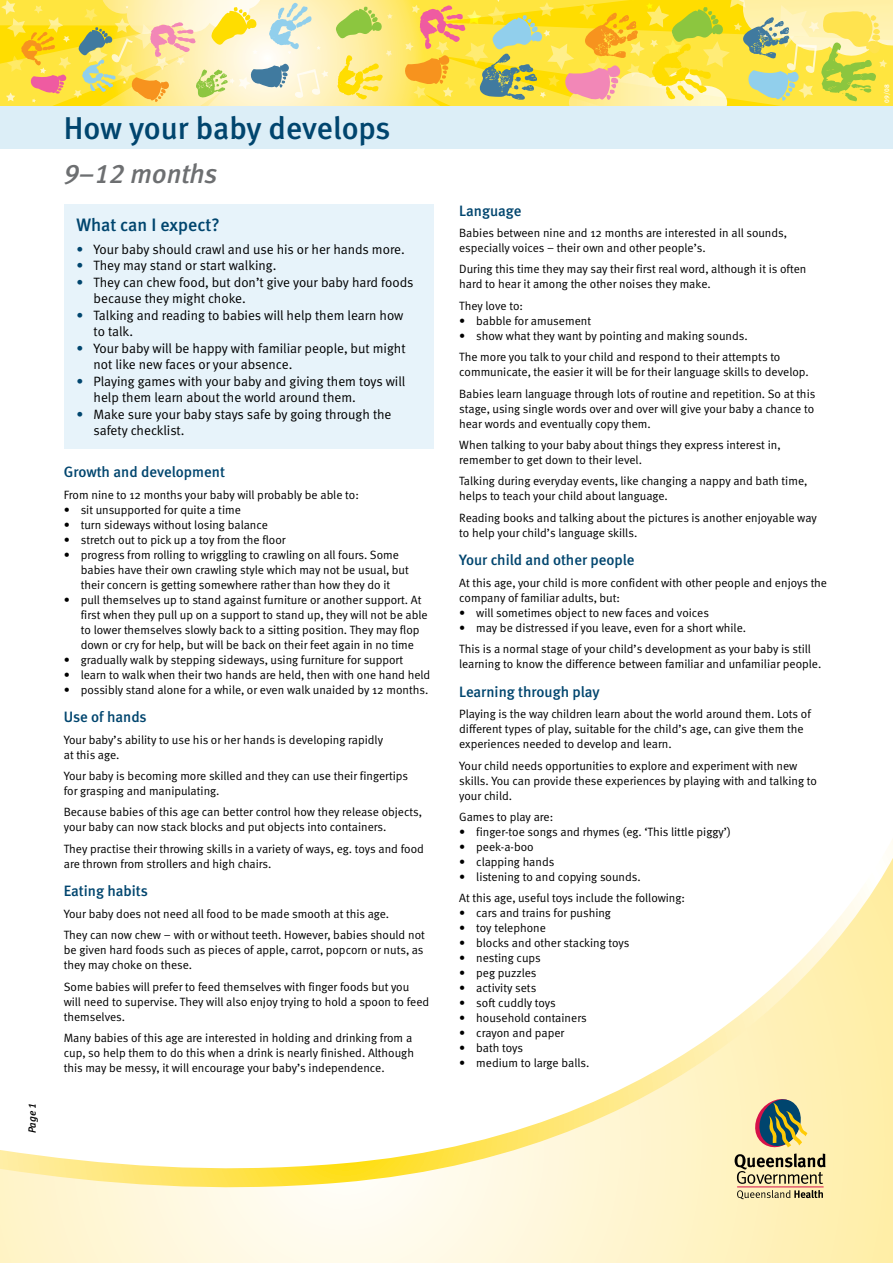
<style>
.page{position:relative;width:893px;height:1263px;background:#fff}
.page>*{position:absolute;margin:0;border:0;box-sizing:border-box;transform-origin:0 0}
.t1{font:31.5px "Meta Medium CELF";color:#00456e}
.t2{font:italic 27px "Meta Medium CELF";color:#6d6f71}
.t3{font:18px "Meta Medium CE";color:#00456e}
.t4{font:15px "Meta Medium CE";color:#00456e}
.t5{font:13.5px/16.5px "Meta Normal CE";color:#000}
.t6{font:12px/15px "Meta Normal CE";color:#000}
.t7{font:italic 10.5px "Meta Medium CELF";color:#000}
.t8{font:6.75px "Meta Medium CELF";color:#fff}
.s1{color:#00456e}
</style>
<div class="page">
<svg style="left:0;top:858px;width:893px;height:405px"></svg>
<svg style="left:1px;top:0;width:327px;height:106px;background:#f3e188"></svg>
<svg style="left:336px;top:7px;width:57px;height:32px;background:#cbda6c"></svg>
<svg style="left:337px;top:50px;width:55px;height:50px;background:#ffe86e"></svg>
<svg style="left:401px;top:0;width:492px;height:106px;background:#edd859"></svg>
<svg style="left:737px;top:1190px;width:86px;height:9px"></svg>
<hr style="left:737px;top:1186px;width:87px;height:1px;background:#d71249">
<svg style="left:735px;top:1095px;width:90px;height:89px;background:#c0b78e"></svg>
<div style="left:0;top:106px;width:893px;height:43px;background:#dceef7"></div>
<div style="left:64px;top:204px;width:370px;height:245px;background:#e7f3fa"></div>
<p class="t7" style="left:26px;top:1133px;width:32px;rotate:-90deg">Page 1</p>
<h1 class="t1" style="left:64px;top:109px;width:328px">How your baby develops</h1>
<h2 class="t2" style="left:64px;top:157px;width:155px">9–12 months</h2>
<h3 class="t3" style="left:77px;top:213px;width:145px">What can I expect?</h3>
<p class="t5" style="left:77px;top:241px;width:330px"><span class="s1">•</span> Your baby should crawl and use his or her hands more.</p>
<p class="t5" style="left:77px;top:257px;width:201px"><span class="s1">•</span> They may stand or start walking.</p>
<p class="t5" style="left:94px;top:274px;width:321px;text-indent:-17px"><span class="s1">•</span> They can chew food, but don’t give your baby hard foods because they might choke.</p>
<p class="t5" style="left:94px;top:307px;width:311px;text-indent:-17px"><span class="s1">•</span> Talking and reading to babies will help them learn how to talk.</p>
<p class="t5" style="left:94px;top:340px;width:313px;text-indent:-17px"><span class="s1">•</span> Your baby will be happy with familiar people, but might not like new faces or your absence.</p>
<p class="t5" style="left:94px;top:373px;width:313px;text-indent:-17px"><span class="s1">•</span> Playing games with your baby and giving them toys will help them learn about the world around them.</p>
<p class="t5" style="left:94px;top:406px;width:299px;text-indent:-17px"><span class="s1">•</span> Make sure your baby stays safe by going through the safety checklist.</p>
<p class="t4" style="left:64px;top:463px;width:163px">Growth and development</p>
<p class="t6" style="left:64px;top:487px;width:297px">From nine to 12 months your baby will probably be able to:</p>
<p class="t6" style="left:64px;top:502px;width:179px">• sit unsupported for quite a time</p>
<p class="t6" style="left:64px;top:517px;width:206px">• turn sideways without losing balance</p>
<p class="t6" style="left:64px;top:532px;width:223px">• stretch out to pick up a toy from the floor</p>
<p class="t6" style="left:81px;top:547px;width:330px;text-indent:-17px">• progress from rolling to wriggling to crawling on all fours. Some babies have their own crawling style which may not be usual, but their concern is getting somewhere rather than how they do it</p>
<p class="t6" style="left:81px;top:592px;width:348px;text-indent:-17px">• pull themselves up to stand against furniture or another support. At first when they pull up on a support to stand up, they will not be able to lower themselves slowly back to a sitting position. They may flop down or cry for help, but will be back on their feet again in no time</p>
<p class="t6" style="left:64px;top:652px;width:341px">• gradually walk by stepping sideways, using furniture for support</p>
<p class="t6" style="left:64px;top:667px;width:368px">• learn to walk when their two hands are held, then with one hand held</p>
<p class="t6" style="left:64px;top:682px;width:366px">• possibly stand alone for a while, or even walk unaided by 12 months.</p>
<p class="t4" style="left:64px;top:708px;width:84px">Use of hands</p>
<p class="t6" style="left:64px;top:732px;width:321px">Your baby’s ability to use his or her hands is developing rapidly at this age.</p>
<p class="t6" style="left:64px;top:768px;width:346px">Your baby is becoming more skilled and they can use their fingertips for grasping and manipulating.</p>
<p class="t6" style="left:64px;top:805px;width:360px">Because babies of this age can better control how they release objects, your baby can now stack blocks and put objects into containers.</p>
<p class="t6" style="left:64px;top:841px;width:362px">They practise their throwing skills in a variety of ways, eg. toys and food are thrown from strollers and high chairs.</p>
<p class="t4" style="left:64px;top:882px;width:86px">Eating habits</p>
<p class="t6" style="left:64px;top:903px;width:363px;line-height:21.5px">Your baby does not need all food to be made smooth at this age.<br>They can now chew – with or without teeth. However, babies should not</p>
<p class="t6" style="left:64px;top:943px;width:361px">be given hard foods such as pieces of apple, carrot, popcorn or nuts, as they may choke on these.</p>
<p class="t6" style="left:64px;top:979px;width:367px">Some babies will prefer to feed themselves with finger foods but you will need to supervise. They will also enjoy trying to hold a spoon to feed themselves.</p>
<p class="t6" style="left:64px;top:1030px;width:352px">Many babies of this age are interested in holding and drinking from a cup, so help them to do this when a drink is nearly finished. Although this may be messy, it will encourage your baby’s independence.</p>
<p class="t4" style="left:459px;top:201px;width:64px">Language</p>
<p class="t6" style="left:459px;top:226px;width:329px">Babies between nine and 12 months are interested in all sounds, especially voices – their own and other people’s.</p>
<p class="t6" style="left:459px;top:262px;width:349px">During this time they may say their first real word, although it is often hard to hear it among the other noises they make.</p>
<p class="t6" style="left:459px;top:298px;width:65px">They love to:</p>
<p class="t6" style="left:459px;top:313px;width:133px">• babble for amusement</p>
<p class="t6" style="left:459px;top:325px;width:323px;line-height:21.3px">• show what they want by pointing and making sounds.<br>The more you talk to your child and respond to their attempts to</p>
<p class="t6" style="left:459px;top:362px;width:358px;line-height:21.3px">communicate, the easier it will be for their language skills to develop.<br>Babies learn language through lots of routine and repetition. So at this</p>
<p class="t6" style="left:459px;top:401px;width:357px">stage, using single words over and over will give your baby a chance to hear words and eventually copy them.</p>
<p class="t6" style="left:459px;top:437px;width:323px">When talking to your baby about things they express interest in, remember to get down to their level.</p>
<p class="t6" style="left:459px;top:474px;width:349px">Talking during everyday events, like changing a nappy and bath time, helps to teach your child about language.</p>
<p class="t6" style="left:459px;top:510px;width:359px">Reading books and talking about the pictures is another enjoyable way to help your child’s language skills.</p>
<p class="t4" style="left:459px;top:551px;width:177px">Your child and other people</p>
<p class="t6" style="left:459px;top:575px;width:369px">At this age, your child is more confident with other people and enjoys the company of familiar adults, but:</p>
<p class="t6" style="left:459px;top:605px;width:251px">• will sometimes object to new faces and voices</p>
<p class="t6" style="left:459px;top:617px;width:353px;line-height:21.5px">• may be distressed if you leave, even for a short while.<br>This is a normal stage of your child’s development as your baby is still</p>
<p class="t6" style="left:459px;top:657px;width:364px">learning to know the difference between familiar and unfamiliar people.</p>
<p class="t4" style="left:459px;top:682px;width:142px">Learning through play</p>
<p class="t6" style="left:459px;top:707px;width:353px">Playing is the way children learn about the world around them. Lots of different types of play, suitable for the child’s age, can give them the experiences needed to develop and learn.</p>
<p class="t6" style="left:459px;top:758px;width:359px">Your child needs opportunities to explore and experiment with new skills. You can provide these experiences by playing with and talking to your child.</p>
<p class="t6" style="left:459px;top:809px;width:96px">Games to play are:</p>
<p class="t6" style="left:459px;top:824px;width:273px">• finger-toe songs and rhymes (eg. ‘This little piggy’)</p>
<p class="t6" style="left:459px;top:839px;width:76px">• peek-a-boo</p>
<p class="t6" style="left:459px;top:854px;width:97px">• clapping hands</p>
<p class="t6" style="left:459px;top:866px;width:227px;line-height:21.5px">• listening to and copying sounds.<br>At this age, useful toys include the following:</p>
<p class="t6" style="left:459px;top:906px;width:153px">• cars and trains for pushing</p>
<p class="t6" style="left:459px;top:921px;width:88px">• toy telephone</p>
<p class="t6" style="left:459px;top:936px;width:172px">• blocks and other stacking toys</p>
<p class="t6" style="left:459px;top:951px;width:83px">• nesting cups</p>
<p class="t6" style="left:459px;top:966px;width:79px">• peg puzzles</p>
<p class="t6" style="left:459px;top:981px;width:79px">• activity sets</p>
<p class="t6" style="left:459px;top:996px;width:98px">• soft cuddly toys</p>
<p class="t6" style="left:459px;top:1011px;width:129px">• household containers</p>
<p class="t6" style="left:459px;top:1026px;width:107px">• crayon and paper</p>
<p class="t6" style="left:459px;top:1041px;width:65px">• bath toys</p>
<p class="t6" style="left:459px;top:1056px;width:132px">• medium to large balls.</p>
<p class="t8" style="left:883px;top:103px;width:20px;rotate:-90deg">09/08</p>
</div>
